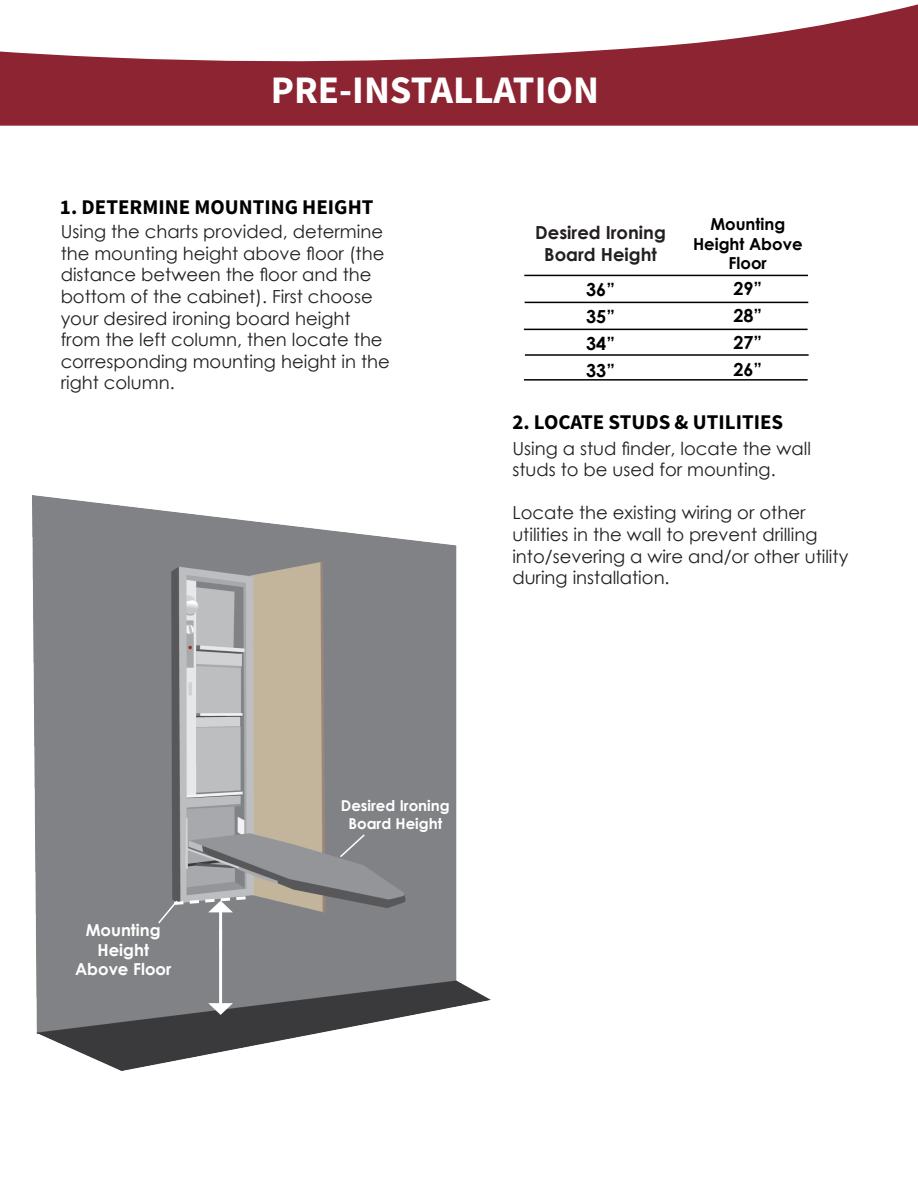
<style>
.page{position:relative;width:918px;height:1188px;background:#fff}
.page>*{position:absolute;margin:0;border:0;box-sizing:border-box;transform-origin:0 0}
.t1{font:700 39px "Source Sans Pro";color:#fff}
.t2{font:700 21px "Source Sans Pro";color:#000}
.t3{font:18px/21.6px "Century Gothic";color:#231f20}
.t4{font:700 18px "Century Gothic";color:#231f20}
.t5{font:700 18px "Century Gothic";color:#000}
.t6{font:700 16.5px/19.8px "Century Gothic";color:#fff;text-align:center}
.t7{font:700 16.5px "Century Gothic";color:#000}
.t8{font:700 15px/18px "Century Gothic";color:#fff;text-align:center}
</style>
<div class="page">
<svg style="left:0;top:4px;width:918px;height:122px;fill:#8d2431"></svg>
<img style="left:33px;top:496px;width:458px;height:574px">
<svg style="left:338px;top:833px;width:28px;height:26px"></svg>
<svg style="left:157px;top:895px;width:92px;height:120px"></svg>
<hr style="left:524px;top:275px;width:284px;height:1px;background:#000">
<hr style="left:525px;top:302px;width:283px;height:1px;background:#000">
<hr style="left:524px;top:329px;width:284px;height:1px;background:#000">
<hr style="left:525px;top:354px;width:284px;height:2px;background:#000">
<hr style="left:524px;top:379px;width:284px;height:2px;background:#000">
<p class="t1" style="left:271px;top:64px;width:330px">PRE-INSTALLATION</p>
<p class="t2" style="left:60px;top:193px;width:315px">1. DETERMINE MOUNTING HEIGHT</p>
<p class="t3" style="left:61px;top:221px;width:331px">Using the charts provided, determine the mounting height above floor (the distance between the floor and the bottom of the cabinet). First choose your desired ironing board height from the left column, then locate the corresponding mounting height in the right column.</p>
<p class="t4" style="left:535px;top:219px;width:132px">Desired Ironing</p>
<p class="t4" style="left:544px;top:240px;width:114px">Board Height</p>
<p class="t5" style="left:586px;top:276px;width:30px">36”</p>
<p class="t5" style="left:586px;top:303px;width:30px">35”</p>
<p class="t5" style="left:586px;top:330px;width:30px">34”</p>
<p class="t5" style="left:586px;top:357px;width:30px">33”</p>
<p class="t7" style="left:710px;top:211px;width:76px">Mounting</p>
<p class="t7" style="left:693px;top:231px;width:111px">Height Above</p>
<p class="t7" style="left:729px;top:251px;width:40px">Floor</p>
<p class="t5" style="left:733px;top:275px;width:30px">29”</p>
<p class="t5" style="left:733px;top:302px;width:30px">28”</p>
<p class="t5" style="left:733px;top:329px;width:30px">27”</p>
<p class="t5" style="left:733px;top:356px;width:30px">26”</p>
<p class="t6" style="left:86px;top:919px;width:76px">Mounting<br>Height</p>
<p class="t6" style="left:75px;top:959px;width:98px">Above Floor</p>
<p class="t2" style="left:512px;top:408px;width:272px">2. LOCATE STUDS &amp; UTILITIES</p>
<p class="t3" style="left:512px;top:437px;width:300px">Using a stud finder, locate the wall studs to be used for mounting.</p>
<p class="t3" style="left:512px;top:502px;width:337px">Locate the existing wiring or other utilities in the wall to prevent drilling into/severing a wire and/or other utility during installation.</p>
<p class="t8" style="left:341px;top:796px;width:110px">Desired Ironing<br>Board Height</p>
</div>
